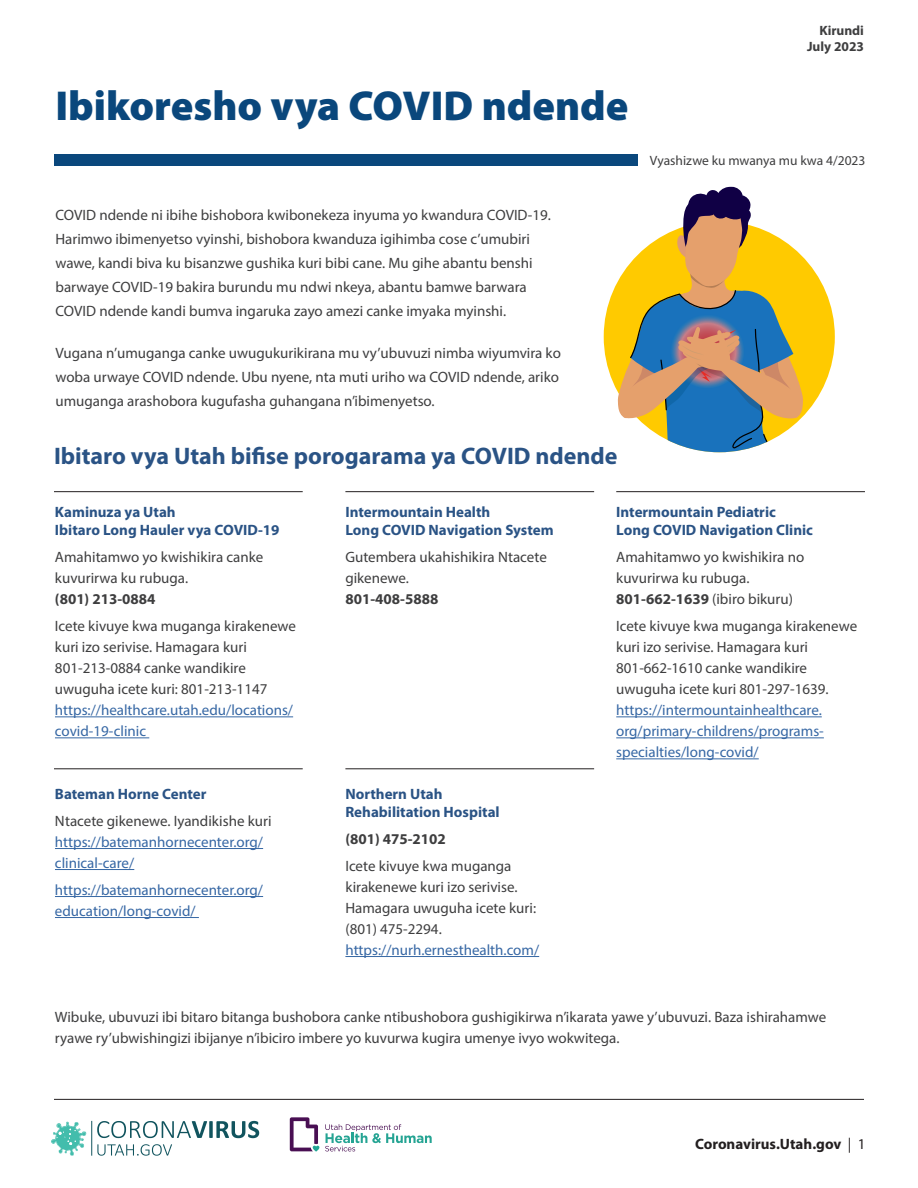
<style>
.page{position:relative;width:918px;height:1188px;background:#fff}
.page>*{position:absolute;margin:0;border:0;box-sizing:border-box;transform-origin:0 0}
.t1{font:900 42px "Myriad Pro";color:#0a477c}
.t2{font:700 24px "Myriad Pro";color:#2a5385}
.t3{font:15px/21px "Myriad Pro";color:#3e3e3f}
.t4{font:15px/21px "Myriad Pro";color:#3667a4}
.t5{font:700 15px/18px "Myriad Pro";color:#2a5385}
.t6{font:700 15px "Myriad Pro";color:#3e3e3f}
.t7{font:700 15px "Myriad Pro";color:#231f20}
.t8{font:13.5px "Myriad Pro";color:#3e3e3f}
.t9{font:700 13.5px/16.5px "Myriad Pro";color:#3e3e3f;text-align:right}
.s1{font-weight:700}
.s2{font-weight:400}
</style>
<div class="page">
<svg style="left:51px;top:1122px;width:36px;height:34px"></svg>
<svg style="left:97px;top:1144px;width:75px;height:12px"></svg>
<svg style="left:97px;top:1121px;width:162px;height:17px"></svg>
<hr style="left:91px;top:1121px;width:1px;height:35px;background:#11545e">
<hr style="left:54px;top:1099px;width:810px;height:1px;background:#231f20">
<div style="left:54px;top:154px;width:584px;height:12px;background:#0a477c"></div>
<svg style="left:325px;top:1124px;width:107px;height:27px"></svg>
<svg style="left:290px;top:1117px;width:29px;height:35px"></svg>
<hr style="left:55px;top:716px;width:238px;height:1px;background:#3667a4">
<hr style="left:55px;top:737px;width:94px;height:1px;background:#3667a4">
<hr style="left:55px;top:848px;width:208px;height:1px;background:#3667a4">
<hr style="left:55px;top:869px;width:79px;height:1px;background:#3667a4">
<hr style="left:55px;top:896px;width:208px;height:1px;background:#3667a4">
<hr style="left:55px;top:917px;width:144px;height:1px;background:#3667a4">
<hr style="left:345px;top:956px;width:194px;height:1px;background:#3667a4">
<hr style="left:616px;top:716px;width:206px;height:1px;background:#3667a4">
<hr style="left:616px;top:737px;width:208px;height:1px;background:#3667a4">
<hr style="left:616px;top:758px;width:143px;height:1px;background:#3667a4">
<hr style="left:54px;top:491px;width:249px;height:1px;background:#231f20">
<hr style="left:54px;top:769px;width:249px;height:1px;background:#231f20">
<hr style="left:345px;top:491px;width:249px;height:1px;background:#231f20">
<hr style="left:345px;top:769px;width:249px;height:1px;background:#231f20">
<hr style="left:616px;top:491px;width:249px;height:1px;background:#231f20">
<div style="left:604px;top:221px;width:231px;height:231px;background:#ffca00;border-radius:50%"></div>
<svg style="left:617px;top:186px;width:186px;height:266px"></svg>
<p class="t1" style="left:56px;top:78px;width:575px">Ibikoresho vya COVID ndende</p>
<p class="t3" style="left:56px;top:202px;width:497px;line-height:24px">COVID ndende ni ibihe bishobora kwibonekeza inyuma yo kwandura COVID-19.<br>Harimwo ibimenyetso vyinshi, bishobora kwanduza igihimba cose c’umubiri wawe, kandi biva ku bisanzwe gushika kuri bibi cane. Mu gihe abantu benshi barwaye COVID-19 bakira burundu mu ndwi nkeya, abantu bamwe barwara COVID ndende kandi bumva ingaruka zayo amezi canke imyaka myinshi.</p>
<p class="t3" style="left:56px;top:340px;width:507px;line-height:24px">Vugana n’umuganga canke uwugukurikirana mu vy’ubuvuzi nimba wiyumvira ko woba urwaye COVID ndende. Ubu nyene, nta muti uriho wa COVID ndende, ariko umuganga arashobora kugufasha guhangana n’ibimenyetso.</p>
<p class="t2" style="left:54px;top:440px;width:565px">Ibitaro vya Utah bifise porogarama ya COVID ndende</p>
<p class="t9" style="left:807px;top:22px;width:58px">Kirundi<br>July 2023</p>
<p class="t8" style="left:650px;top:152px;width:217px">Vyashizwe ku mwanya mu kwa 4/2023</p>
<p class="t5" style="left:55px;top:503px;width:226px">Kaminuza ya Utah<br>Ibitaro Long Hauler vya COVID-19</p>
<p class="t3" style="left:55px;top:547px;width:210px">Amahitamwo yo kwishikira canke kuvurirwa ku rubuga.</p>
<p class="t6" style="left:55px;top:590px;width:102px">(801) 213-0884</p>
<p class="t3" style="left:55px;top:616px;width:242px">Icete kivuye kwa muganga kirakenewe kuri izo serivise. Hamagara kuri 801-213-0884 canke wandikire uwuguha icete kuri: 801-213-1147</p>
<p class="t4" style="left:55px;top:700px;width:240px">https://healthcare.utah.edu/locations/ covid-19-clinic</p>
<p class="t5" style="left:55px;top:784px;width:153px">Bateman Horne Center</p>
<p class="t3" style="left:55px;top:810px;width:218px">Ntacete gikenewe. Iyandikishe kuri</p>
<p class="t4" style="left:55px;top:831px;width:210px">https://batemanhornecenter.org/ clinical-care/</p>
<p class="t4" style="left:55px;top:879px;width:210px">https://batemanhornecenter.org/ education/long-covid/</p>
<p class="t5" style="left:345px;top:503px;width:210px">Intermountain Health<br>Long COVID Navigation System</p>
<p class="t3" style="left:345px;top:547px;width:203px">Gutembera ukahishikira Ntacete gikenewe.</p>
<p class="t6" style="left:345px;top:590px;width:94px">801-408-5888</p>
<p class="t5" style="left:345px;top:784px;width:156px">Northern Utah<br>Rehabilitation Hospital</p>
<p class="t6" style="left:345px;top:829px;width:102px">(801) 475-2102</p>
<p class="t3" style="left:345px;top:855px;width:192px">Icete kivuye kwa muganga kirakenewe kuri izo serivise.<br>Hamagara uwuguha icete kuri: (801) 475-2294.</p>
<p class="t4" style="left:345px;top:939px;width:195px">https://nurh.ernesthealth.com/</p>
<p class="t5" style="left:616px;top:503px;width:198px">Intermountain Pediatric<br>Long COVID Navigation Clinic</p>
<p class="t3" style="left:616px;top:547px;width:190px">Amahitamwo yo kwishikira no kuvurirwa ku rubuga.<br><span class="s1">801-662-1639</span> (ibiro bikuru)</p>
<p class="t3" style="left:616px;top:616px;width:242px">Icete kivuye kwa muganga kirakenewe kuri izo serivise. Hamagara kuri 801-662-1610 canke wandikire uwuguha icete kuri 801-297-1639.</p>
<p class="t4" style="left:616px;top:700px;width:209px">https://intermountainhealthcare. org/primary-childrens/programs&shy;specialties/long-covid/</p>
<p class="t3" style="left:55px;top:1006px;width:773px">Wibuke, ubuvuzi ibi bitaro bitanga bushobora canke ntibushobora gushigikirwa n’ikarata yawe y’ubuvuzi. Baza ishirahamwe ryawe ry’ubwishingizi ibijanye n’ibiciro imbere yo kuvurwa kugira umenye ivyo wokwitega.</p>
<p class="t7" style="left:695px;top:1134px;width:172px">Coronavirus.Utah.gov <span class="s2">| 1</span></p>
</div>
